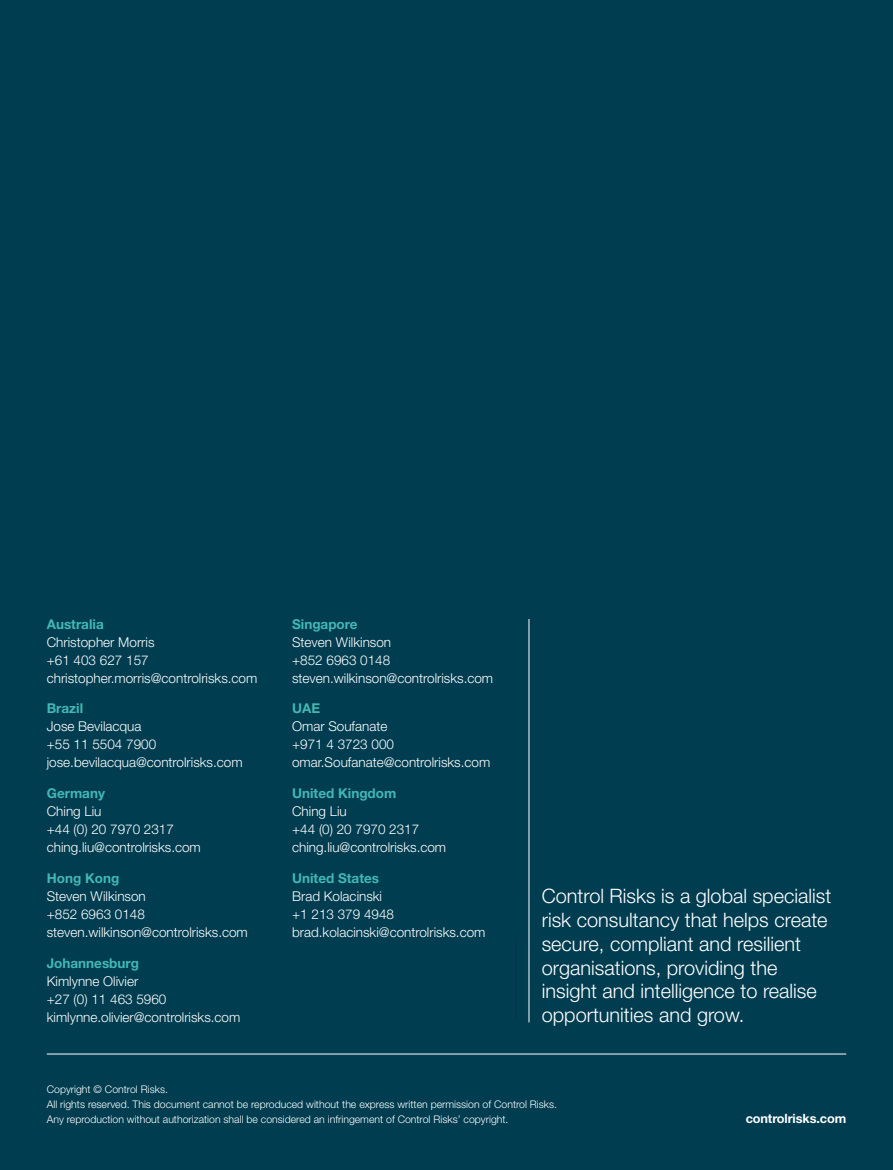
<style>
.page{position:relative;width:893px;height:1170px;background:#fff}
.page>*{position:absolute;margin:0;border:0;box-sizing:border-box;transform-origin:0 0}
.t1{font:300 19.95px/23.9px "Helvetica Neue LT Std";color:#fff}
.t2{font:300 13.5px/18px "Helvetica Neue LT Std";color:#fff}
.t3{font:700 13.5px "Helvetica Neue LT Std";color:#42b8b4}
.t4{font:700 12.75px "Helvetica Neue LT Std";letter-spacing:-.01em;color:#fff}
.t5{font:300 10.5px/15px "Helvetica Neue LT Std";color:#fff}
</style>
<div class="page">
<div style="left:0;top:0;width:893px;height:1169px;background:#003d50"></div>
<hr style="left:47px;top:1053px;width:799px;height:1px;background:#fff">
<hr style="left:515px;top:936px;width:1px;height:86px;background:#053747">
<hr style="left:529px;top:619px;width:1px;height:403px;background:#fff">
<p class="t3" style="left:47px;top:615px;width:58px">Australia</p>
<p class="t2" style="left:47px;top:632px;width:212px">Christopher Morris<br>+61 403 627 157 christopher.morris@controlrisks.com</p>
<p class="t3" style="left:47px;top:700px;width:38px">Brazil</p>
<p class="t2" style="left:47px;top:717px;width:197px">Jose Bevilacqua<br>+55 11 5504 7900 jose.bevilacqua@controlrisks.com</p>
<p class="t3" style="left:47px;top:785px;width:60px">Germany</p>
<p class="t2" style="left:47px;top:802px;width:156px">Ching Liu<br>+44 (0) 20 7970 2317 ching.liu@controlrisks.com</p>
<p class="t3" style="left:47px;top:869px;width:74px">Hong Kong</p>
<p class="t2" style="left:47px;top:886px;width:203px">Steven Wilkinson<br>+852 6963 0148 steven.wilkinson@controlrisks.com</p>
<p class="t3" style="left:47px;top:954px;width:94px">Johannesburg</p>
<p class="t2" style="left:47px;top:971px;width:195px">Kimlynne Olivier<br>+27 (0) 11 463 5960 kimlynne.olivier@controlrisks.com</p>
<p class="t3" style="left:292px;top:615px;width:67px">Singapore</p>
<p class="t2" style="left:292px;top:632px;width:203px">Steven Wilkinson<br>+852 6963 0148 steven.wilkinson@controlrisks.com</p>
<p class="t3" style="left:292px;top:700px;width:29px">UAE</p>
<p class="t2" style="left:292px;top:717px;width:200px">Omar Soufanate<br>+971 4 3723 000 omar.Soufanate@controlrisks.com</p>
<p class="t3" style="left:292px;top:785px;width:106px">United Kingdom</p>
<p class="t2" style="left:292px;top:802px;width:156px">Ching Liu<br>+44 (0) 20 7970 2317 ching.liu@controlrisks.com</p>
<p class="t3" style="left:292px;top:869px;width:89px">United States</p>
<p class="t2" style="left:292px;top:886px;width:195px">Brad Kolacinski<br>+1 213 379 4948 brad.kolacinski@controlrisks.com</p>
<h1 class="t1" style="left:542px;top:883px;width:291px">Control Risks is a global specialist risk consultancy that helps create secure, compliant and resilient organisations, providing the insight and intelligence to realise opportunities and grow.</h1>
<p class="t5" style="left:47px;top:1081px;width:512px">Copyright © Control Risks.<br>All rights reserved. This document cannot be reproduced without the express written permission of Control Risks.<br>Any reproduction without authorization shall be considered an infringement of Control Risks’ copyright.</p>
<p class="t4" style="left:746px;top:1110px;width:102px">controlrisks.com</p>
</div>
